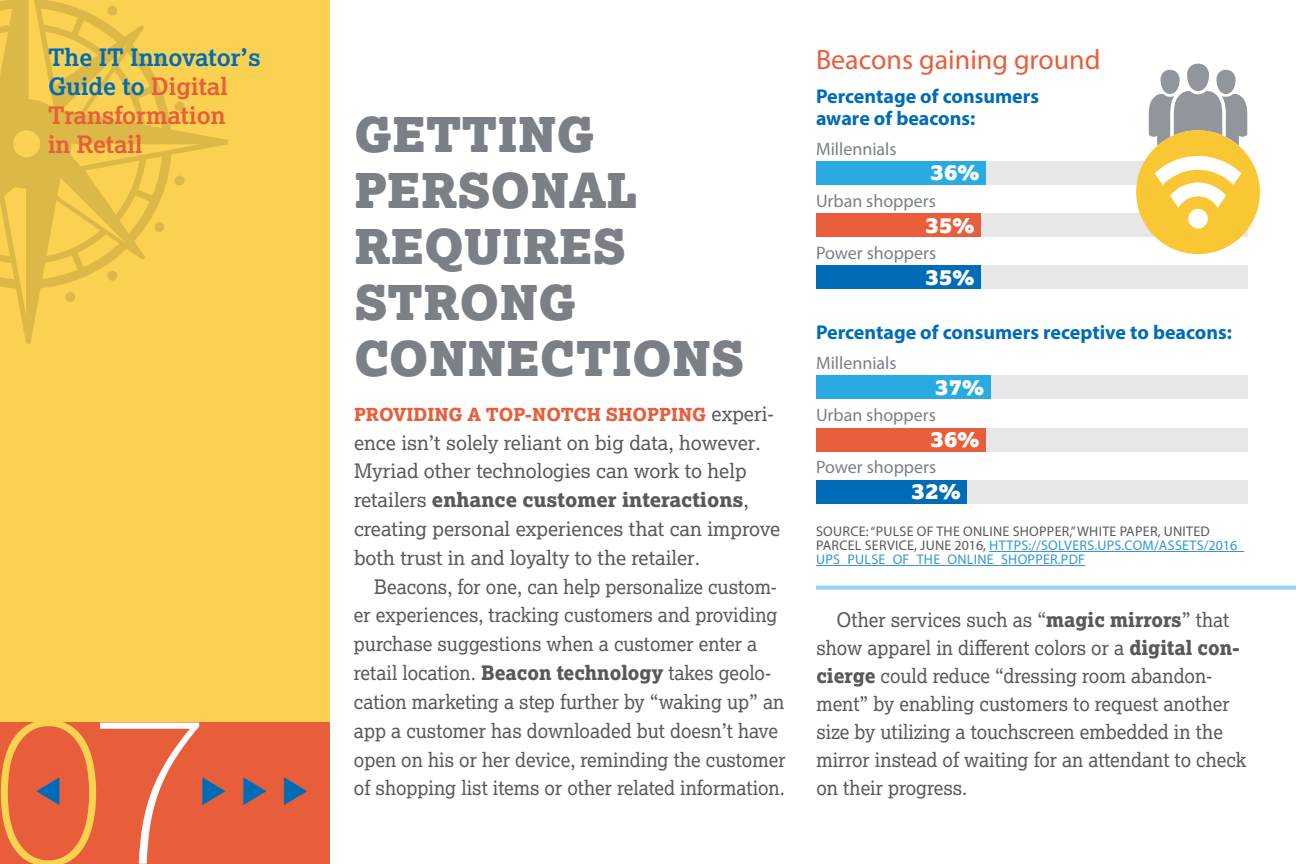
<style>
.page{position:relative;width:1296px;height:864px;background:#fff}
.page>*{position:absolute;margin:0;border:0;box-sizing:border-box;transform-origin:0 0}
.t1{font:200 220.6px "Source Code Pro";color:#fff}
.t2{font:900 48px/56px "Lexia";color:#7b8087}
.t3{font:28px "Myriad Pro";color:#e85e3b}
.t4{font:700 24px/28.8px "Lexia";color:#e85e3b}
.t5{font:900 22px "Lexia";color:#fff}
.t6{font:20px/28.8px "Lexia";color:#58595b;scale:.95 1}
.t7{font:20px/28.8px "Lexia";color:#58595b}
.t8{font:700 20px/22px "Myriad Pro";color:#006cb7}
.t9{font:18px "Myriad Pro";color:#7b8087}
.t10{font:800 18px "Lexia";color:#e85e3b}
.t11{font:14px/14px "Myriad Pro";letter-spacing:.02em;color:#58595b}
.s1{color:#006cb7}
.s2{font-weight:400;font-size:20px;color:#58595b}
.s3{font-weight:800}
.s4{color:#3397d1}
</style>
<div class="page">
<div style="left:0;top:0;width:330px;height:821px;background:#fad150"></div>
<div style="left:0;top:722px;width:330px;height:142px;background:#e85e3b"></div>
<svg style="left:0;top:0;width:214px;height:330px"></svg>
<svg style="left:816px;top:586px;width:480px;height:4px;background:#9ed8f2"></svg>
<hr style="left:989px;top:551px;width:255px;height:1px;background:#3397d1">
<hr style="left:816px;top:565px;width:269px;height:1px;background:#3397d1">
<div style="left:953px;top:375px;width:295px;height:24px;background:#e7e7e9"></div>
<div style="left:816px;top:375px;width:174px;height:24px;background:#29aae3"></div>
<div style="left:953px;top:428px;width:295px;height:24px;background:#e7e7e9"></div>
<div style="left:816px;top:428px;width:169px;height:24px;background:#e85e3b"></div>
<div style="left:953px;top:480px;width:295px;height:24px;background:#e7e7e9"></div>
<div style="left:816px;top:480px;width:151px;height:24px;background:#006cb7"></div>
<div style="left:953px;top:161px;width:295px;height:24px;background:#e7e7e9"></div>
<div style="left:953px;top:213px;width:295px;height:24px;background:#e7e7e9"></div>
<div style="left:953px;top:265px;width:295px;height:24px;background:#e7e7e9"></div>
<div style="left:816px;top:161px;width:169px;height:24px;background:#29aae3"></div>
<div style="left:816px;top:213px;width:165px;height:24px;background:#e85e3b"></div>
<div style="left:816px;top:265px;width:165px;height:24px;background:#006cb7"></div>
<svg style="left:1136px;top:64px;width:124px;height:190px"></svg>
<svg style="left:1px;top:722px;width:95px;height:142px"></svg>
<p class="t4" style="left:48px;top:43px;width:214px"><span class="s1">The IT Innovator’s<br>Guide to</span> Digital<br>Transformation<br>in Retail</p>
<h1 class="t1" style="left:83px;top:647px;width:228px"><sup>◆</sup>7 <sup>◆◆</sup></h1>
<h2 class="t2" style="left:354px;top:107px;width:392px">GETTING<br>PERSONAL<br>REQUIRES<br>STRONG<br>CONNECTIONS</h2>
<p class="t10" style="left:354px;top:404px;width:422px">PROVIDING A TOP-NOTCH SHOPPING <span class="s2">experi-</span></p>
<p class="t7" style="left:354px;top:428px;width:428px">ence isn’t solely reliant on big data, however.<br>Myriad other technologies can work to help retailers <span class="s3">enhance customer interactions</span>, creating personal experiences that can improve both trust in and loyalty to the retailer.</p>
<p class="t6" style="left:354px;top:572px;width:456px;text-indent:20px">Beacons, for one, can help personalize custom&shy;er experiences, tracking customers and providing purchase suggestions when a customer enter a retail location. <span class="s3">Beacon technology</span> takes geolo&shy;cation marketing a step further by “waking up” an app a customer has downloaded but doesn’t have open on his or her device, reminding the customer of shopping list items or other related information.</p>
<h3 class="t3" style="left:816px;top:42px;width:286px">Beacons gaining ground</h3>
<p class="t8" style="left:816px;top:85px;width:225px">Percentage of consumers aware of beacons:</p>
<p class="t9" style="left:816px;top:138px;width:82px">Millennials</p>
<p class="t9" style="left:816px;top:190px;width:121px">Urban shoppers</p>
<p class="t9" style="left:816px;top:242px;width:122px">Power shoppers</p>
<p class="t5" style="left:931px;top:159px;width:50px">36%</p>
<p class="t5" style="left:926px;top:212px;width:50px">35%</p>
<p class="t5" style="left:926px;top:264px;width:50px">35%</p>
<p class="t8" style="left:816px;top:321px;width:418px">Percentage of consumers receptive to beacons:</p>
<p class="t9" style="left:816px;top:352px;width:82px">Millennials</p>
<p class="t9" style="left:816px;top:404px;width:121px">Urban shoppers</p>
<p class="t9" style="left:816px;top:456px;width:122px">Power shoppers</p>
<p class="t5" style="left:936px;top:374px;width:50px">37%</p>
<p class="t5" style="left:931px;top:426px;width:50px">36%</p>
<p class="t5" style="left:912px;top:478px;width:50px">32%</p>
<p class="t11" style="left:816px;top:524px;width:430px">SOURCE: “PULSE OF THE ONLINE SHOPPER,” WHITE PAPER, UNITED<br>PARCEL SERVICE, JUNE 2016, <span class="s4">HTTPS://SOLVERS.UPS.COM/ASSETS/2016_<br>UPS_PULSE_OF_THE_ONLINE_SHOPPER.PDF</span></p>
<p class="t6" style="left:816px;top:606px;width:454px;line-height:28px;text-indent:20px">Other services such as “<span class="s3">magic mirrors</span>” that show apparel in different colors or a <span class="s3">digital con&shy;cierge</span> could reduce “dressing room abandon&shy;ment” by enabling customers to request another size by utilizing a touchscreen embedded in the mirror instead of waiting for an attendant to check on their progress.</p>
</div>
